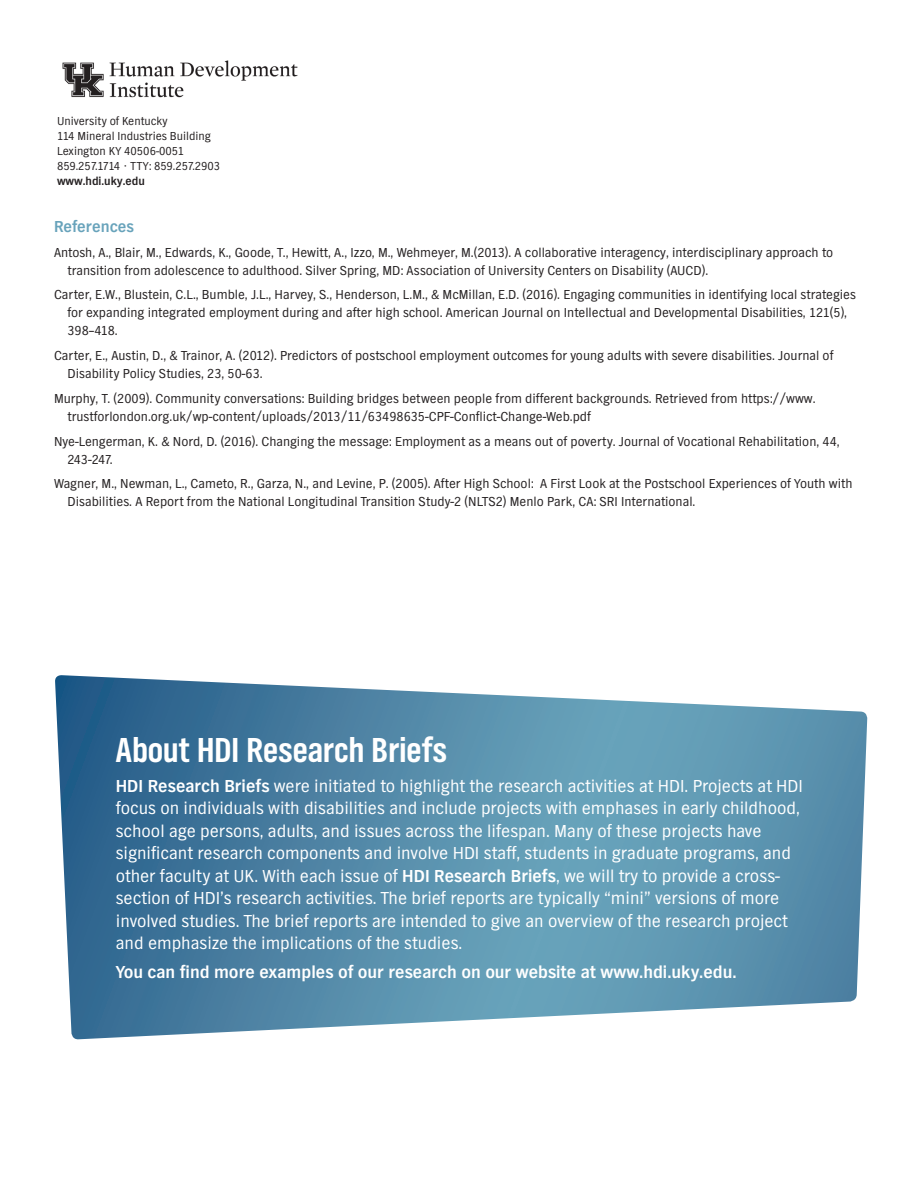
<style>
.page{position:relative;width:918px;height:1188px;background:#fff}
.page>*{position:absolute;margin:0;border:0;box-sizing:border-box;transform-origin:0 0}
.subhead{font:700 36px "TV Nord Cond EF";color:#fff}
.Body{font:18px/22.5px "TV Nord EF";color:#fff}
.Body-2{font:700 18px "TV Nord EF";color:#fff}
.Header_2{font:700 16.5px "TV Nord EF";color:#68a3bb}
.References{font:13.5px/18px "TV Nord EF";color:#231f20}
.t1{font:12px "TV Nord EF";color:#231f20}
.t2{font:700 12px "TV Nord EF";color:#231f20}
.s1{font-weight:700}
</style>
<div class="page">
<img style="left:62px;top:60px;width:236px;height:38px">
<svg style="left:55px;top:675px;width:812px;height:365px;background:#6596b2"></svg>
<p class="t1" style="left:57px;top:115px;width:112px">University of Kentucky</p>
<p class="t1" style="left:57px;top:130px;width:155px">114 Mineral Industries Building</p>
<p class="t1" style="left:57px;top:145px;width:129px">Lexington KY 40506-0051</p>
<p class="t1" style="left:57px;top:160px;width:165px">859.257.1714 • TTY: 859.257.2903</p>
<p class="t2" style="left:57px;top:175px;width:89px">www.hdi.uky.edu</p>
<p class="Header_2" style="left:54px;top:217px;width:81px">References</p>
<p class="References" style="left:68px;top:243px;width:767px;text-indent:-14px">Antosh, A., Blair, M., Edwards, K., Goode, T., Hewitt, A., Izzo, M., Wehmeyer, M.(2013). A collaborative interagency, interdisciplinary approach to transition from adolescence to adulthood. Silver Spring, MD: Association of University Centers on Disability (AUCD).</p>
<p class="References" style="left:68px;top:286px;width:790px;text-indent:-14px">Carter, E.W., Blustein, C.L., Bumble, J.L., Harvey, S., Henderson, L.M., &amp; McMillan, E.D. (2016). Engaging communities in identifying local strategies for expanding integrated employment during and after high school. American Journal on Intellectual and Developmental Disabilities, 121(5),<br>398–418.</p>
<p class="References" style="left:68px;top:347px;width:767px;text-indent:-14px">Carter, E., Austin, D., &amp; Trainor, A. (2012). Predictors of postschool employment outcomes for young adults with severe disabilities. Journal of<br>Disability Policy Studies, 23, 50-63.</p>
<p class="References" style="left:68px;top:389px;width:750px;text-indent:-14px">Murphy, T. (2009). Community conversations: Building bridges between people from different backgrounds. Retrieved from https://www. trustforlondon.org.uk/wp-content/uploads/2013/11/63498635-CPF-Conflict-Change-Web.pdf</p>
<p class="References" style="left:68px;top:432px;width:774px;text-indent:-14px">Nye-Lengerman, K. &amp; Nord, D. (2016). Changing the message: Employment as a means out of poverty. Journal of Vocational Rehabilitation, 44,<br>243-247.</p>
<p class="References" style="left:68px;top:475px;width:786px;text-indent:-14px">Wagner, M., Newman, L., Cameto, R., Garza, N., and Levine, P. (2005). After High School: A First Look at the Postschool Experiences of Youth with<br>Disabilities. A Report from the National Longitudinal Transition Study-2 (NLTS2) Menlo Park, CA: SRI International.</p>
<p class="subhead" style="left:116px;top:731px;width:332px">About HDI Research Briefs</p>
<p class="Body" style="left:116px;top:774px;width:689px"><span class="s1">HDI Research Briefs</span> were initiated to highlight the research activities at HDI. Projects at HDI focus on individuals with disabilities and include projects with emphases in early childhood, school age persons, adults, and issues across the lifespan. Many of these projects have significant research components and involve HDI staff, students in graduate programs, and other faculty at UK. With each issue of <span class="s1">HDI Research Briefs</span>, we will try to provide a cross&shy;section of HDI’s research activities. The brief reports are typically “mini” versions of more involved studies. The brief reports are intended to give an overview of the research project and emphasize the implications of the studies.</p>
<p class="Body-2" style="left:116px;top:962px;width:622px">You can find more examples of our research on our website at www.hdi.uky.edu.</p>
</div>
